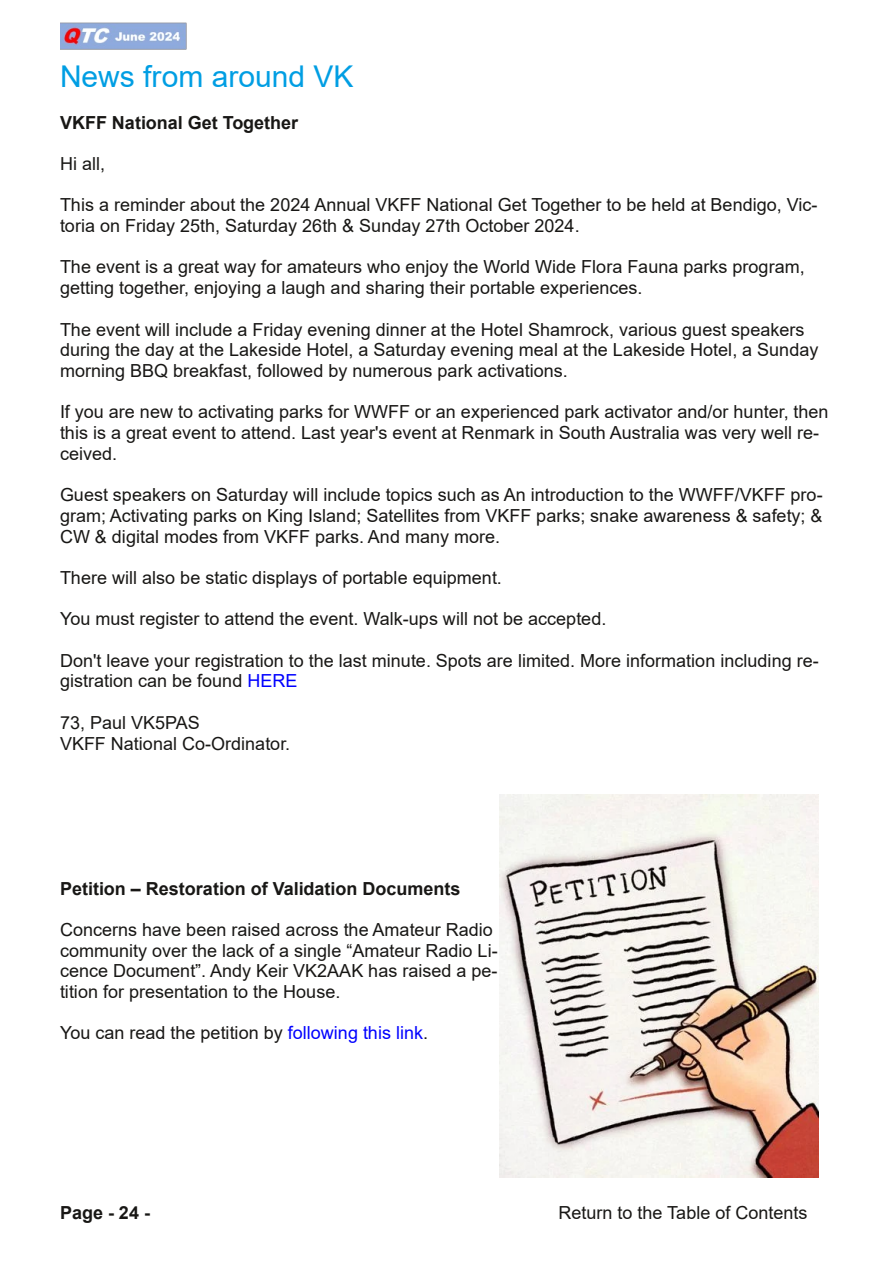
<style>
.page{position:relative;width:893px;height:1263px;background:#fff}
.page>*{position:absolute;margin:0;border:0;box-sizing:border-box;transform-origin:0 0}
.t1{font:30px "Arial";color:#009ee3}
.t2{font:18px/20.7px "Arial";color:#181715}
.t3{font:700 18px "Arial";color:#181715}
.s1{color:#00f}
</style>
<div class="page">
<img style="left:60px;top:22px;width:127px;height:28px">
<img style="left:499px;top:794px;width:320px;height:383px">
<h1 class="t1" style="left:60px;top:60px;width:295px">News from around VK</h1>
<p class="t3" style="left:60px;top:112px;width:240px">VKFF National Get Together</p>
<p class="t2" style="left:60px;top:153px;width:47px">Hi all,</p>
<p class="t2" style="left:60px;top:195px;width:759px">This a reminder about the 2024 Annual VKFF National Get Together to be held at Bendigo, Vic&shy;toria on Friday 25th, Saturday 26th &amp; Sunday 27th October 2024.</p>
<p class="t2" style="left:60px;top:257px;width:746px">The event is a great way for amateurs who enjoy the World Wide Flora Fauna parks program, getting together, enjoying a laugh and sharing their portable experiences.</p>
<p class="t2" style="left:60px;top:319px;width:760px">The event will include a Friday evening dinner at the Hotel Shamrock, various guest speakers during the day at the Lakeside Hotel, a Saturday evening meal at the Lakeside Hotel, a Sunday morning BBQ breakfast, followed by numerous park activations.</p>
<p class="t2" style="left:60px;top:402px;width:770px">If you are new to activating parks for WWFF or an experienced park activator and/or hunter, then this is a great event to attend. Last year's event at Renmark in South Australia was very well re&shy;ceived.</p>
<p class="t2" style="left:60px;top:485px;width:764px;text-align:justify">Guest speakers on Saturday will include topics such as An introduction to the WWFF/VKFF pro&shy;gram; Activating parks on King Island; Satellites from VKFF parks; snake awareness &amp; safety; &amp; CW &amp; digital modes from VKFF parks. And many more.</p>
<p class="t2" style="left:60px;top:567px;width:443px">There will also be static displays of portable equipment.</p>
<p class="t2" style="left:60px;top:609px;width:548px">You must register to attend the event. Walk-ups will not be accepted.</p>
<p class="t2" style="left:60px;top:650px;width:760px">Don't leave your registration to the last minute. Spots are limited. More information including re&shy;gistration can be found <span class="s1">HERE</span></p>
<p class="t2" style="left:60px;top:712px;width:232px">73, Paul VK5PAS<br>VKFF National Co-Ordinator.</p>
<p class="t3" style="left:60px;top:878px;width:402px">Petition – Restoration of Validation Documents</p>
<p class="t2" style="left:60px;top:919px;width:439px">Concerns have been raised across the Amateur Radio community over the lack of a single “Amateur Radio Li&shy;cence Document”. Andy Keir VK2AAK has raised a pe&shy;tition for presentation to the House.</p>
<p class="t2" style="left:60px;top:1023px;width:370px">You can read the petition by <span class="s1">following this link</span>.</p>
<p class="t3" style="left:60px;top:1203px;width:91px">Page - 24 -</p>
<p class="t2" style="left:558px;top:1203px;width:251px">Return to the Table of Contents</p>
</div>
